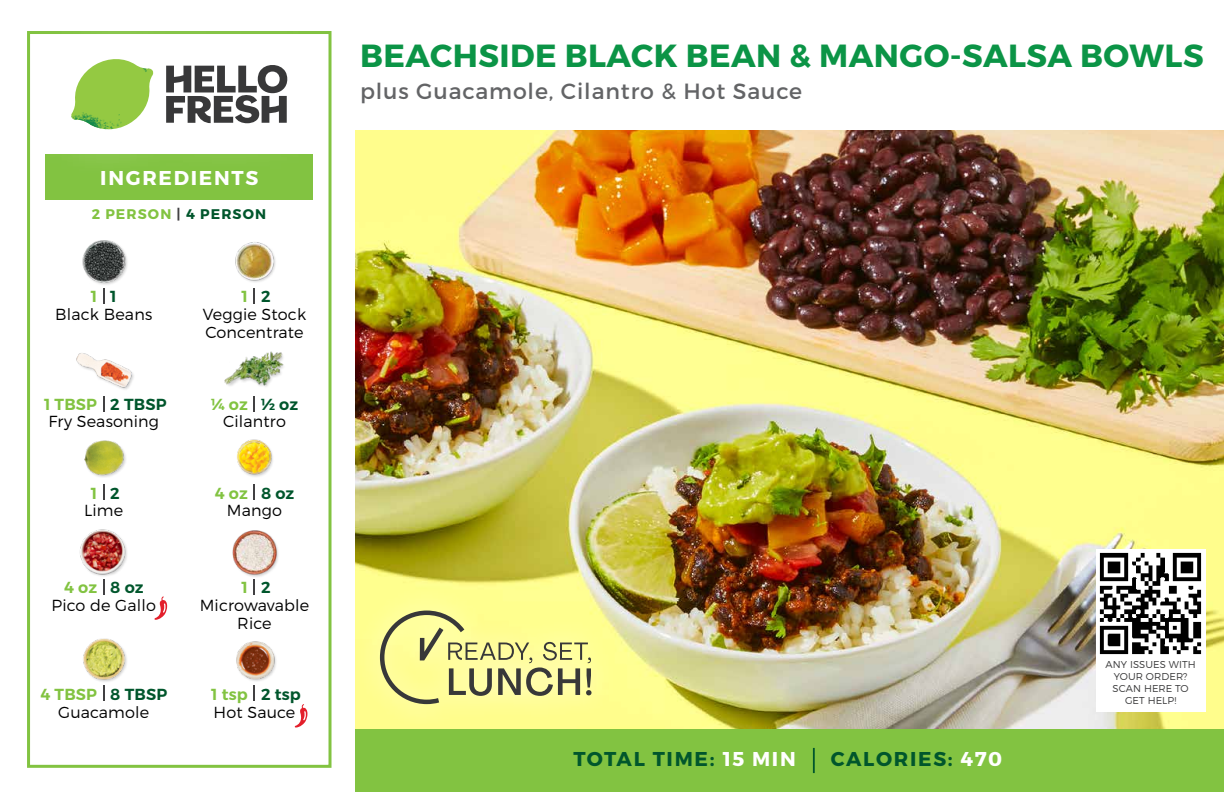
<style>
.page{position:relative;width:1224px;height:792px;background:#fff}
.page>*{position:absolute;margin:0;border:0;box-sizing:border-box;transform-origin:0 0}
.t1{font:700 32px "Montserrat";letter-spacing:.015em;color:#0b9446}
.t2{font:22px "Montserrat";letter-spacing:.04em;color:#636466}
.t3{font:700 20px "Montserrat";letter-spacing:.085em;color:#00562c}
.t4{font:700 20px "Montserrat";letter-spacing:.085em;color:#fff}
.t5{font:300 16px/18px "Montserrat";letter-spacing:.01em;color:#000}
.t6{font:600 16px "Montserrat";letter-spacing:.01em;color:#82c341}
.t7{font:600 16px "Montserrat";letter-spacing:.01em;color:#00562c}
.t8{font:700 14px "Montserrat";letter-spacing:.08em;color:#82c341}
.t9{font:300 10px/12px "Montserrat";letter-spacing:.01em;color:#383839;text-align:center}
.s1{color:#414042}
.s2{color:#00562c}
.s3{color:#fff}
</style>
<div class="page">
<img style="left:356px;top:130px;width:868px;height:599px">
<div style="left:356px;top:729px;width:868px;height:63px;background:#82c341"></div>
<div style="left:45px;top:154px;width:268px;height:46px;background:#82c341"></div>
<div style="left:27px;top:31px;width:305px;height:737px;border:3px solid #82c341"></div>
<hr style="left:813px;top:748px;width:2px;height:25px;background:#00562c">
<img style="left:82px;top:240px;width:45px;height:45px">
<img style="left:235px;top:242px;width:41px;height:40px">
<img style="left:76px;top:353px;width:58px;height:37px">
<img style="left:224px;top:351px;width:60px;height:36px">
<img style="left:84px;top:440px;width:42px;height:37px">
<img style="left:237px;top:439px;width:36px;height:38px">
<img style="left:79px;top:529px;width:48px;height:47px">
<div style="left:233px;top:530px;width:47px;height:48px;background:#000;opacity:.2"></div>
<img style="left:232px;top:530px;width:48px;height:46px">
<img style="left:83px;top:638px;width:44px;height:44px">
<img style="left:236px;top:641px;width:40px;height:40px">
<svg style="left:295px;top:704px;width:12px;height:24px"></svg>
<div style="left:22px;top:8px;width:318px;height:173px;background:#fff;opacity:.75"></div>
<svg style="left:166px;top:63px;width:121px;height:60px"></svg>
<svg style="left:71px;top:59px;width:82px;height:70px"></svg>
<img style="left:116px;top:59px;width:37px;height:31px">
<img style="left:71px;top:86px;width:75px;height:13px">
<img style="left:71px;top:90px;width:72px;height:39px">
<img style="left:114px;top:99px;width:32px;height:30px">
<div style="left:1096px;top:655px;width:110px;height:57px;background:#fff"></div>
<div style="left:1096px;top:549px;width:110px;height:110px;background:#fff"></div>
<img style="left:1099px;top:552px;width:103px;height:103px">
<svg style="left:154px;top:596px;width:13px;height:24px"></svg>
<div style="left:356px;top:586px;width:260px;height:142px;background:#fffd8e"></div>
<svg style="left:378px;top:608px;width:214px;height:98px"></svg>
<svg style="left:254px;top:288px;width:1px;height:16px"></svg>
<svg style="left:103px;top:288px;width:1px;height:16px"></svg>
<svg style="left:254px;top:396px;width:1px;height:16px"></svg>
<svg style="left:103px;top:396px;width:1px;height:16px"></svg>
<svg style="left:254px;top:484px;width:1px;height:15px"></svg>
<svg style="left:103px;top:484px;width:1px;height:15px"></svg>
<svg style="left:254px;top:579px;width:1px;height:15px"></svg>
<svg style="left:103px;top:579px;width:1px;height:15px"></svg>
<svg style="left:254px;top:685px;width:1px;height:16px"></svg>
<svg style="left:103px;top:685px;width:1px;height:16px"></svg>
<p class="t4" style="left:100px;top:165px;width:159px">INGREDIENTS</p>
<p class="t8" style="left:92px;top:205px;width:176px">2 PERSON <span class="s1">|</span> <span class="s2">4 PERSON</span></p>
<p class="t7" style="left:110px;top:287px;width:8px">1</p>
<p class="t7" style="left:261px;top:287px;width:11px">2</p>
<p class="t6" style="left:91px;top:287px;width:8px">1</p>
<p class="t6" style="left:241px;top:287px;width:8px">1</p>
<p class="t5" style="left:55px;top:305px;width:99px">Black Beans</p>
<p class="t5" style="left:203px;top:305px;width:105px">Veggie Stock<br>Concentrate</p>
<p class="t7" style="left:110px;top:395px;width:58px">2 TBSP</p>
<p class="t7" style="left:261px;top:395px;width:39px">½ oz</p>
<p class="t6" style="left:44px;top:395px;width:55px">1 TBSP</p>
<p class="t6" style="left:211px;top:395px;width:38px">¼ oz</p>
<p class="t5" style="left:48px;top:412px;width:112px">Fry Seasoning</p>
<p class="t5" style="left:223px;top:412px;width:64px">Cilantro</p>
<p class="t7" style="left:110px;top:483px;width:11px">2</p>
<p class="t7" style="left:261px;top:483px;width:35px">8 oz</p>
<p class="t6" style="left:91px;top:483px;width:8px">1</p>
<p class="t6" style="left:215px;top:483px;width:35px">4 oz</p>
<p class="t5" style="left:84px;top:501px;width:41px">Lime</p>
<p class="t5" style="left:227px;top:501px;width:57px">Mango</p>
<p class="t7" style="left:110px;top:578px;width:35px">8 oz</p>
<p class="t7" style="left:261px;top:578px;width:11px">2</p>
<p class="t6" style="left:64px;top:578px;width:35px">4 oz</p>
<p class="t6" style="left:241px;top:578px;width:8px">1</p>
<p class="t5" style="left:51px;top:596px;width:106px">Pico de Gallo</p>
<p class="t5" style="left:200px;top:596px;width:111px;text-align:center">Microwavable<br>Rice</p>
<p class="t7" style="left:110px;top:685px;width:58px">8 TBSP</p>
<p class="t7" style="left:261px;top:685px;width:41px">2 tsp</p>
<p class="t6" style="left:41px;top:685px;width:58px">4 TBSP</p>
<p class="t6" style="left:211px;top:685px;width:38px">1 tsp</p>
<p class="t5" style="left:58px;top:703px;width:93px">Guacamole</p>
<p class="t5" style="left:214px;top:703px;width:83px">Hot Sauce</p>
<h1 class="t1" style="left:360px;top:36px;width:845px">BEACHSIDE BLACK BEAN &amp; MANGO-SALSA BOWLS</h1>
<h2 class="t2" style="left:360px;top:78px;width:444px">plus Guacamole, Cilantro &amp; Hot Sauce</h2>
<p class="t3" style="left:574px;top:747px;width:224px">TOTAL TIME: <span class="s3">15 MIN</span></p>
<p class="t3" style="left:831px;top:747px;width:173px">CALORIES: <span class="s3">470</span></p>
<p class="t9" style="left:1106px;top:658px;width:92px">ANY ISSUES WITH<br>YOUR ORDER?<br>SCAN HERE TO<br>GET HELP!</p>
</div>
